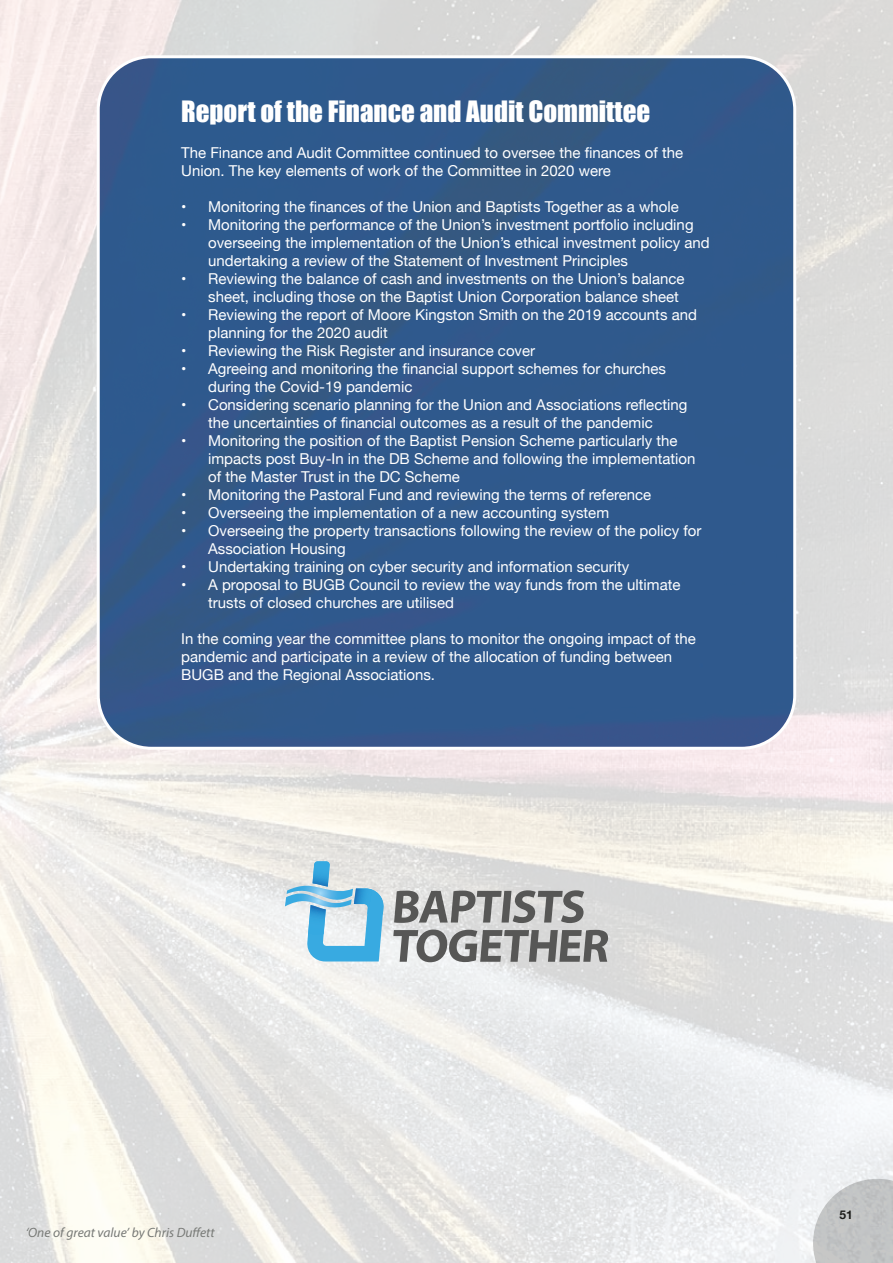
<style>
.page{position:relative;width:893px;height:1263px;background:#fff}
.page>*{position:absolute;margin:0;border:0;box-sizing:border-box;transform-origin:0 0}
.t1{font:27px "Impact";color:#fff}
.t2{font:15px/18px "Helvetica Neue";color:#fff}
.t3{font:italic 13.5px "Myriad Pro";color:#787a77}
.t4{font:700 12px "Helvetica Neue";color:#1d1d1b}
</style>
<div class="page">
<img style="left:0;top:0;width:893px;height:1263px">
<svg style="left:285px;top:861px;width:99px;height:100px"></svg>
<svg style="left:394px;top:890px;width:190px;height:33px;background:#999"></svg>
<svg style="left:393px;top:929px;width:215px;height:33px;background:#999"></svg>
<div style="left:98px;top:57px;width:697px;height:691px;background:#2f598c;border-radius:53px"></div>
<div style="left:97px;top:55px;width:699px;height:695px;border:3px solid #fff;border-radius:53px"></div>
<svg style="left:810px;top:1176px;width:83px;height:87px;background:#cacccd"></svg>
<p class="t1" style="left:181px;top:90px;width:471px">Report of the Finance and Audit Committee</p>
<p class="t2" style="left:181px;top:144px;width:504px">The Finance and Audit Committee continued to oversee the finances of the<br>Union. The key elements of work of the Committee in 2020 were</p>
<p class="t2" style="left:181px;top:198px;width:499px">• Monitoring the finances of the Union and Baptists Together as a whole</p>
<p class="t2" style="left:208px;top:216px;width:503px;text-indent:-27px">• Monitoring the performance of the Union’s investment portfolio including overseeing the implementation of the Union’s ethical investment policy and undertaking a review of the Statement of Investment Principles</p>
<p class="t2" style="left:208px;top:270px;width:478px;text-indent:-27px">• Reviewing the balance of cash and investments on the Union’s balance sheet, including those on the Baptist Union Corporation balance sheet</p>
<p class="t2" style="left:208px;top:306px;width:490px;text-indent:-27px">• Reviewing the report of Moore Kingston Smith on the 2019 accounts and planning for the 2020 audit</p>
<p class="t2" style="left:181px;top:342px;width:355px">• Reviewing the Risk Register and insurance cover</p>
<p class="t2" style="left:208px;top:360px;width:459px;text-indent:-27px">• Agreeing and monitoring the financial support schemes for churches during the Covid-19 pandemic</p>
<p class="t2" style="left:181px;top:396px;width:508px;text-align:center">• Considering scenario planning for the Union and Associations reflecting the uncertainties of financial outcomes as a result of the pandemic</p>
<p class="t2" style="left:208px;top:432px;width:489px;text-indent:-27px">• Monitoring the position of the Baptist Pension Scheme particularly the impacts post Buy-In in the DB Scheme and following the implementation of the Master Trust in the DC Scheme</p>
<p class="t2" style="left:181px;top:486px;width:472px">• Monitoring the Pastoral Fund and reviewing the terms of reference</p>
<p class="t2" style="left:181px;top:504px;width:429px">• Overseeing the implementation of a new accounting system</p>
<p class="t2" style="left:208px;top:522px;width:495px;text-indent:-27px">• Overseeing the property transactions following the review of the policy for<br>Association Housing</p>
<p class="t2" style="left:181px;top:558px;width:450px">• Undertaking training on cyber security and information security</p>
<p class="t2" style="left:208px;top:576px;width:474px;text-indent:-27px">• A proposal to BUGB Council to review the way funds from the ultimate trusts of closed churches are utilised</p>
<p class="t2" style="left:181px;top:630px;width:516px">In the coming year the committee plans to monitor the ongoing impact of the pandemic and participate in a review of the allocation of funding between<br>BUGB and the Regional Associations.</p>
<p class="t3" style="left:26px;top:1224px;width:190px">‘One of great value’ by Chris Duffett</p>
<p class="t4" style="left:839px;top:1206px;width:15px">51</p>
</div>
